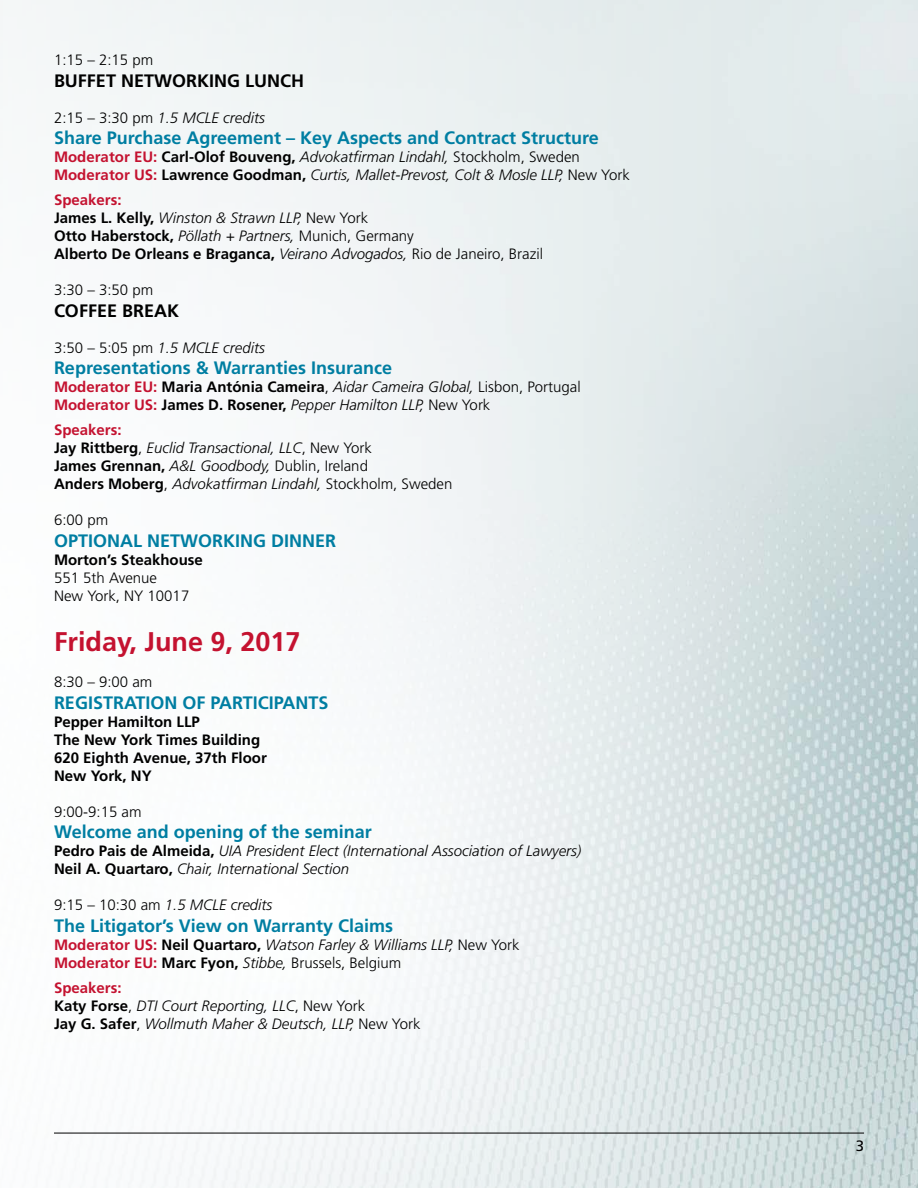
<style>
.page{position:relative;width:918px;height:1188px;background:#fff}
.page>*{position:absolute;margin:0;border:0;box-sizing:border-box;transform-origin:0 0}
.t1{font:700 27px "Frutiger";color:#c41230}
.t2{font:700 18px "Frutiger";color:#007ea2}
.t3{font:700 18px "Frutiger";color:#000}
.t4{font:italic 300 15px/18px "Frutiger";color:#000}
.t5{font:700 15px/18px "Frutiger";color:#000}
.t6{font:300 15px/18px "Frutiger";color:#000}
.t7{font:15px "Frutiger";color:#000}
.s1{font-style:normal}
.s2{font-weight:700;font-style:normal;color:#c41230}
.s3{font-weight:700;font-style:normal}
.s4{color:#c41230}
.s5{font-weight:300;font-style:italic}
.s6{font-weight:300}
</style>
<div class="page">
<img style="left:2px;top:0;width:916px;height:1188px">
<hr style="left:54px;top:1133px;width:810px;height:1px;background:#000">
<p class="t6" style="left:54px;top:51px;width:101px">1:15 – 2:15 pm</p>
<p class="t3" style="left:54px;top:70px;width:252px">BUFFET NETWORKING LUNCH</p>
<p class="t4" style="left:54px;top:109px;width:212px"><span class="s1">2:15 – 3:30 pm</span> 1.5 MCLE credits</p>
<p class="t2" style="left:54px;top:128px;width:546px">Share Purchase Agreement – Key Aspects and Contract Structure</p>
<p class="t4" style="left:54px;top:148px;width:577px"><span class="s2">Moderator EU:</span> <span class="s3">Carl-Olof Bouveng,</span> Advokatfirman Lindahl, <span class="s1">Stockholm, Sweden<br></span><span class="s2">Moderator US:</span> <span class="s3">Lawrence Goodman,</span> Curtis, Mallet-Prevost, Colt &amp; Mosle LLP, <span class="s1">New York</span></p>
<p class="t5" style="left:54px;top:191px;width:491px"><span class="s4">Speakers:<br></span>James L. Kelly, <span class="s5">Winston &amp; Strawn LLP,</span> <span class="s6">New York<br></span>Otto Haberstock, <span class="s5">Pöllath + Partners,</span> <span class="s6">Munich, Germany<br></span>Alberto De Orleans e Braganca, <span class="s5">Veirano Advogados,</span> <span class="s6">Rio de Janeiro, Brazil</span></p>
<p class="t6" style="left:54px;top:281px;width:101px">3:30 – 3:50 pm</p>
<p class="t3" style="left:54px;top:300px;width:127px">COFFEE BREAK</p>
<p class="t4" style="left:54px;top:339px;width:212px"><span class="s1">3:50 – 5:05 pm</span> 1.5 MCLE credits</p>
<p class="t2" style="left:54px;top:358px;width:340px">Representations &amp; Warranties Insurance</p>
<p class="t4" style="left:54px;top:378px;width:528px"><span class="s2">Moderator EU:</span> <span class="s3">Maria Antónia Cameira</span><span class="s1">,</span> Aidar Cameira Global, <span class="s1">Lisbon, Portugal<br></span><span class="s2">Moderator US:</span> <span class="s3">James D. Rosener,</span> Pepper Hamilton LLP, <span class="s1">New York</span></p>
<p class="t4" style="left:54px;top:421px;width:400px"><span class="s2">Speakers:<br></span><span class="s3">Jay Rittberg</span><span class="s1">,</span> Euclid Transactional, LLC<span class="s1">, New York<br></span><span class="s3">James Grennan,</span> A&amp;L Goodbody, <span class="s1">Dublin, Ireland<br></span><span class="s3">Anders Moberg</span><span class="s1">,</span> Advokatfirman Lindahl, <span class="s1">Stockholm, Sweden</span></p>
<p class="t6" style="left:54px;top:511px;width:56px">6:00 pm</p>
<p class="t2" style="left:54px;top:530px;width:284px">OPTIONAL NETWORKING DINNER</p>
<p class="t5" style="left:54px;top:551px;width:150px">Morton’s Steakhouse</p>
<p class="t6" style="left:54px;top:569px;width:137px">551 5th Avenue<br>New York, NY 10017</p>
<h1 class="t1" style="left:54px;top:626px;width:248px">Friday, June 9, 2017</h1>
<p class="t6" style="left:54px;top:673px;width:100px">8:30 – 9:00 am</p>
<p class="t2" style="left:54px;top:692px;width:276px">REGISTRATION OF PARTICIPANTS</p>
<p class="t5" style="left:54px;top:713px;width:214px">Pepper Hamilton LLP<br>The New York Times Building<br>620 Eighth Avenue, 37th Floor<br>New York, NY</p>
<p class="t6" style="left:54px;top:803px;width:89px">9:00-9:15 am</p>
<p class="t2" style="left:54px;top:822px;width:319px">Welcome and opening of the seminar</p>
<p class="t4" style="left:54px;top:842px;width:529px"><span class="s3">Pedro Pais de Almeida,</span> UIA President Elect (International Association of Lawyers)<br><span class="s3">Neil A. Quartaro,</span> Chair, International Section</p>
<p class="t4" style="left:54px;top:896px;width:220px"><span class="s1">9:15 – 10:30 am</span> 1.5 MCLE credits</p>
<p class="t2" style="left:54px;top:915px;width:341px">The Litigator’s View on Warranty Claims</p>
<p class="t4" style="left:54px;top:936px;width:467px"><span class="s2">Moderator US:</span> <span class="s3">Neil Quartaro,</span> Watson Farley &amp; Williams LLP, <span class="s1">New York<br></span><span class="s2">Moderator EU:</span> <span class="s3">Marc Fyon,</span> Stibbe, <span class="s1">Brussels, Belgium</span></p>
<p class="t4" style="left:54px;top:979px;width:368px"><span class="s2">Speakers:<br></span><span class="s3">Katy Forse</span><span class="s1">,</span> DTI Court Reporting, LLC<span class="s1">, New York<br></span><span class="s3">Jay G. Safer</span><span class="s1">,</span> Wollmuth Maher &amp; Deutsch, LLP, <span class="s1">New York</span></p>
<p class="t7" style="left:856px;top:1137px;width:10px">3</p>
</div>
